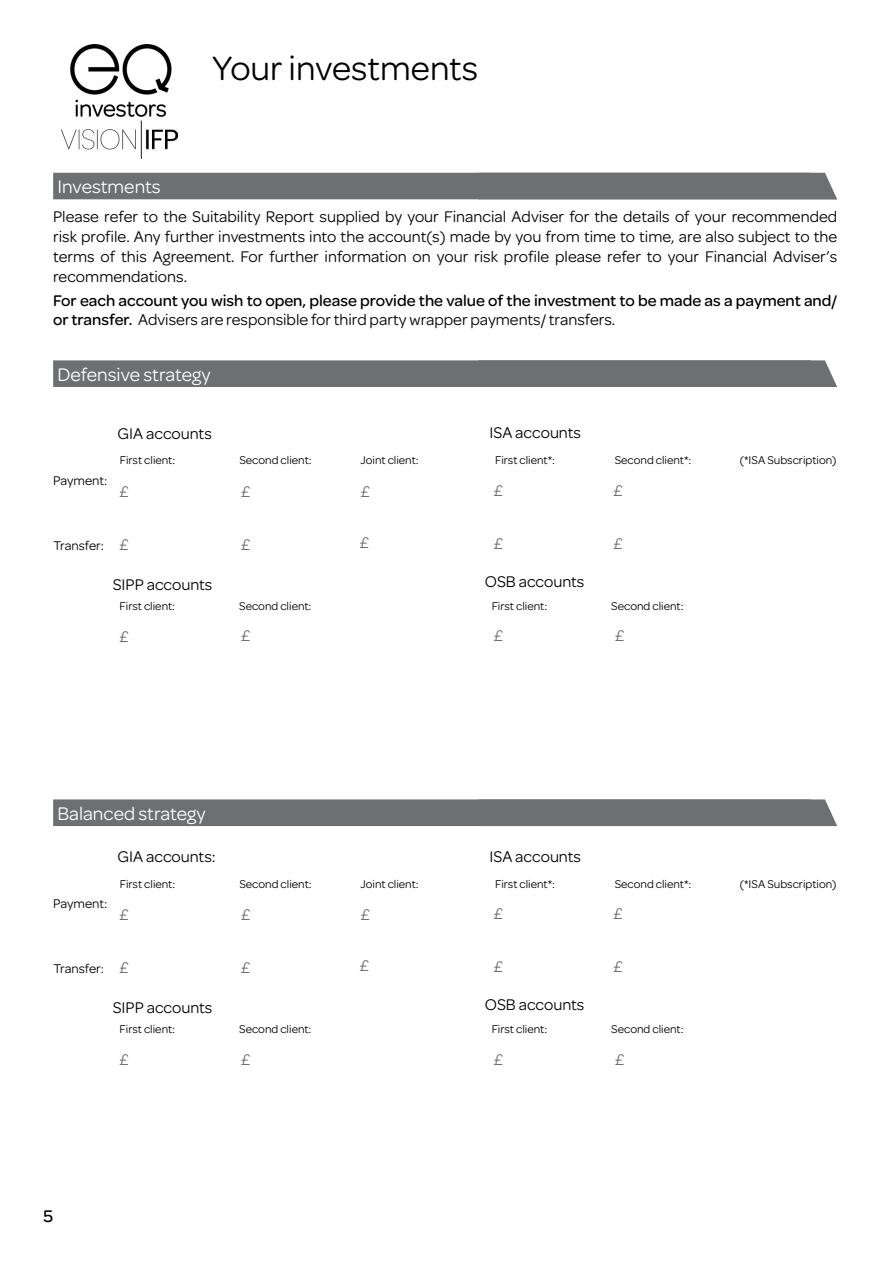
<style>
.page{position:relative;width:893px;height:1263px;background:#fff}
.page>*{position:absolute;margin:0;border:0;box-sizing:border-box;transform-origin:0 0}
.t1{font:36px "Omnes";color:#000}
.t2{font:19.5px "Omnes";color:#fff}
.t3{font:500 18px "Omnes";color:#000}
.t4{font:16.5px/19.8px "Omnes";color:#000;text-align:justify}
.t5{font:500 16.5px/19.8px "Omnes";color:#000}
.t6{font:16.5px "Omnes";color:#6d6f71}
.t7{font:13.5px "Omnes";color:#000}
.t8{font:12px "Omnes";color:#000}
.s1{font-weight:400}
</style>
<div class="page">
<img style="left:61px;top:45px;width:117px;height:114px">
<div style="left:53px;top:173px;width:784px;height:26px;background:#6d6f71"></div>
<div style="left:53px;top:360px;width:784px;height:27px;background:#6d6f71"></div>
<div style="left:53px;top:799px;width:784px;height:27px;background:#6d6f71"></div>
<h1 class="t1" style="left:213px;top:43px;width:267px">Your investments</h1>
<p class="t2" style="left:57px;top:173px;width:105px">Investments</p>
<p class="t4" style="left:53px;top:206px;width:786px">Please refer to the Suitability Report supplied by your Financial Adviser for the details of your recommended risk profile. Any further investments into the account(s) made by you from time to time, are also subject to the terms of this Agreement. For further information on your risk profile please refer to your Financial Adviser’s recommendations.</p>
<p class="t5" style="left:53px;top:289px;width:785px">For each account you wish to open, please provide the value of the investment to be made as a payment and/ or transfer. <span class="s1">Advisers are responsible for third party wrapper payments/ transfers.</span></p>
<p class="t2" style="left:57px;top:361px;width:155px">Defensive strategy</p>
<p class="t4" style="left:118px;top:423px;width:96px">GIA accounts</p>
<p class="t4" style="left:489px;top:422px;width:93px">ISA accounts</p>
<p class="t7" style="left:53px;top:472px;width:56px">Payment:</p>
<p class="t8" style="left:120px;top:452px;width:57px">First client:</p>
<p class="t8" style="left:239px;top:452px;width:74px">Second client:</p>
<p class="t8" style="left:361px;top:452px;width:60px">Joint client:</p>
<p class="t8" style="left:495px;top:452px;width:62px">First client*:</p>
<p class="t8" style="left:615px;top:452px;width:78px">Second client*:</p>
<p class="t6" style="left:120px;top:480px;width:11px">£</p>
<p class="t6" style="left:241px;top:480px;width:11px">£</p>
<p class="t6" style="left:361px;top:480px;width:11px">£</p>
<p class="t6" style="left:494px;top:479px;width:11px">£</p>
<p class="t6" style="left:613px;top:479px;width:11px">£</p>
<p class="t7" style="left:53px;top:536px;width:52px">Transfer:</p>
<p class="t6" style="left:120px;top:533px;width:11px">£</p>
<p class="t6" style="left:241px;top:533px;width:11px">£</p>
<p class="t6" style="left:360px;top:531px;width:11px">£</p>
<p class="t6" style="left:494px;top:532px;width:11px">£</p>
<p class="t6" style="left:613px;top:532px;width:11px">£</p>
<p class="t4" style="left:113px;top:573px;width:101px">SIPP accounts</p>
<p class="t4" style="left:485px;top:571px;width:101px">OSB accounts</p>
<p class="t8" style="left:120px;top:598px;width:57px">First client:</p>
<p class="t8" style="left:239px;top:598px;width:74px">Second client:</p>
<p class="t6" style="left:120px;top:625px;width:11px">£</p>
<p class="t6" style="left:241px;top:625px;width:11px">£</p>
<p class="t8" style="left:492px;top:598px;width:57px">First client:</p>
<p class="t8" style="left:611px;top:598px;width:74px">Second client:</p>
<p class="t6" style="left:494px;top:625px;width:11px">£</p>
<p class="t6" style="left:615px;top:625px;width:11px">£</p>
<p class="t8" style="left:740px;top:452px;width:98px">(*ISA Subscription)</p>
<p class="t2" style="left:57px;top:800px;width:150px">Balanced strategy</p>
<p class="t4" style="left:118px;top:846px;width:100px">GIA accounts:</p>
<p class="t4" style="left:489px;top:846px;width:93px">ISA accounts</p>
<p class="t7" style="left:53px;top:895px;width:56px">Payment:</p>
<p class="t8" style="left:120px;top:875px;width:57px">First client:</p>
<p class="t8" style="left:239px;top:875px;width:74px">Second client:</p>
<p class="t8" style="left:361px;top:875px;width:60px">Joint client:</p>
<p class="t8" style="left:495px;top:875px;width:62px">First client*:</p>
<p class="t8" style="left:615px;top:875px;width:78px">Second client*:</p>
<p class="t6" style="left:120px;top:903px;width:11px">£</p>
<p class="t6" style="left:241px;top:903px;width:11px">£</p>
<p class="t6" style="left:361px;top:903px;width:11px">£</p>
<p class="t6" style="left:494px;top:902px;width:11px">£</p>
<p class="t6" style="left:613px;top:902px;width:11px">£</p>
<p class="t7" style="left:53px;top:959px;width:52px">Transfer:</p>
<p class="t6" style="left:120px;top:956px;width:11px">£</p>
<p class="t6" style="left:241px;top:956px;width:11px">£</p>
<p class="t6" style="left:360px;top:954px;width:11px">£</p>
<p class="t6" style="left:494px;top:955px;width:11px">£</p>
<p class="t6" style="left:613px;top:955px;width:11px">£</p>
<p class="t4" style="left:113px;top:996px;width:101px">SIPP accounts</p>
<p class="t4" style="left:485px;top:994px;width:101px">OSB accounts</p>
<p class="t8" style="left:120px;top:1021px;width:57px">First client:</p>
<p class="t8" style="left:239px;top:1021px;width:74px">Second client:</p>
<p class="t6" style="left:120px;top:1048px;width:11px">£</p>
<p class="t6" style="left:241px;top:1048px;width:11px">£</p>
<p class="t8" style="left:492px;top:1021px;width:57px">First client:</p>
<p class="t8" style="left:611px;top:1021px;width:74px">Second client:</p>
<p class="t6" style="left:494px;top:1048px;width:11px">£</p>
<p class="t6" style="left:615px;top:1048px;width:11px">£</p>
<p class="t8" style="left:740px;top:876px;width:98px">(*ISA Subscription)</p>
<p class="t3" style="left:43px;top:1203px;width:11px">5</p>
</div>
